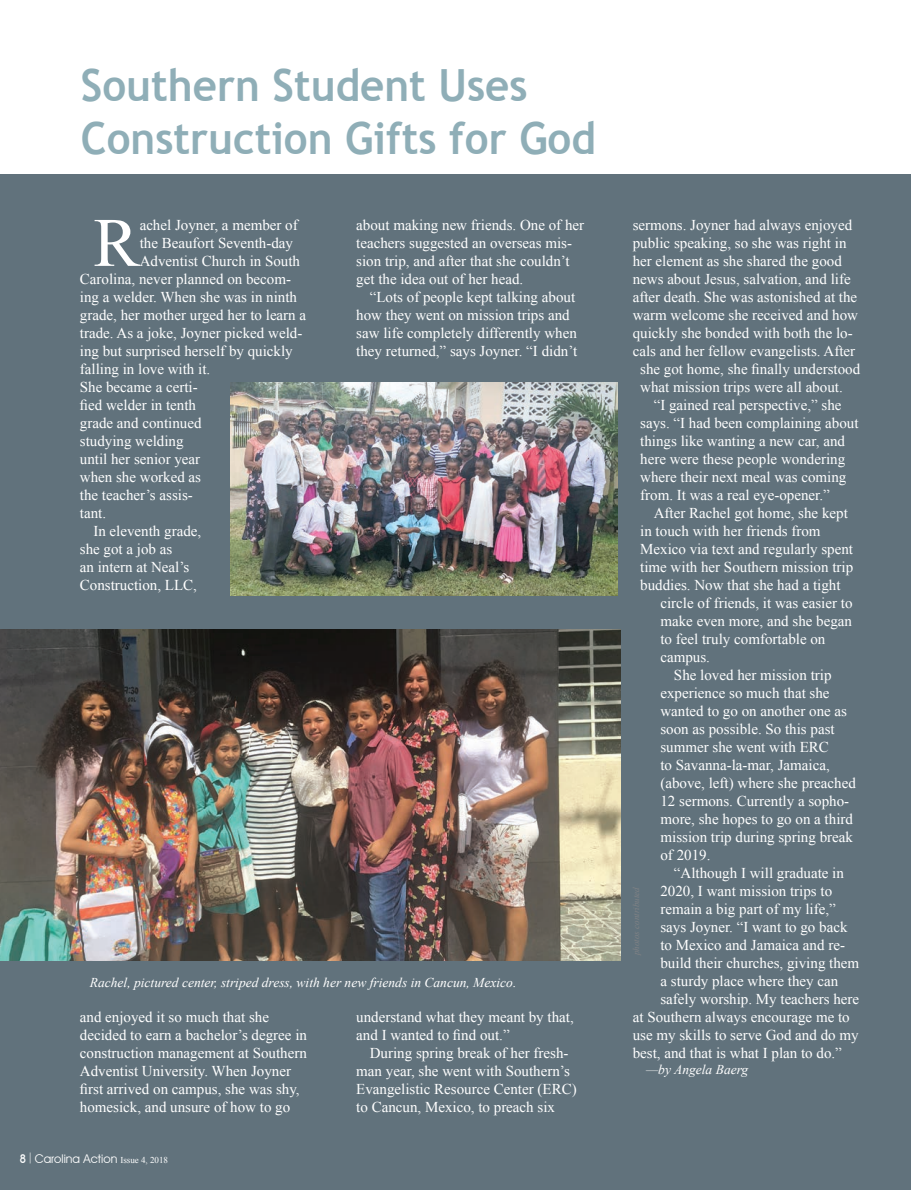
<style>
.page{position:relative;width:911px;height:1190px;background:#fff}
.page>*{position:absolute;margin:0;border:0;box-sizing:border-box;transform-origin:0 0}
.t1{font:69.3px "Times New Roman";color:#fff}
.t2{font:700 44.4px/53.2px "Trebuchet MS";color:#8faeb7;scale:.95 1}
.t3{font:15px/18px "Times New Roman";color:#fff}
.t4{font:italic 13.5px "Times New Roman";color:#fff}
.t5{font:12px "Avant Garde IT Cby BT";color:#fff}
.t6{font:italic 9px "Times New Roman";color:#808285}
.s1{font-weight:500}
.s2{font-family:"Times New Roman"}
.s3{font-family:"Times New Roman";font-size:9px}
</style>
<div class="page">
<div style="left:0;top:174px;width:911px;height:1015px;background:#61727c"></div>
<img style="left:231px;top:382px;width:386px;height:213px">
<img style="left:0;top:629px;width:620px;height:331px">
<h2 class="t2" style="left:81px;top:58px;width:543px">Southern Student Uses<br>Construction Gifts for God</h2>
<h1 class="t1" style="left:93px;top:196px;width:48px">R</h1>
<p class="t3" style="left:140px;top:216px;width:160px">achel Joyner, a member of</p>
<p class="t3" style="left:140px;top:234px;width:155px">the Beaufort Seventh-day</p>
<p class="t3" style="left:140px;top:252px;width:162px">Adventist Church in South</p>
<p class="t3" style="left:80px;top:270px;width:213px">Carolina, never planned on becom-</p>
<p class="t3" style="left:80px;top:288px;width:219px">ing a welder. When she was in ninth</p>
<p class="t3" style="left:80px;top:306px;width:228px">grade, her mother urged her to learn a</p>
<p class="t3" style="left:80px;top:324px;width:224px">trade. As a joke, Joyner picked weld-</p>
<p class="t3" style="left:80px;top:342px;width:214px">ing but surprised herself by quickly</p>
<p class="t3" style="left:80px;top:360px;width:132px">falling in love with it.</p>
<p class="t3" style="left:80px;top:378px;width:119px">She became a certi-</p>
<p class="t3" style="left:80px;top:396px;width:118px">fied welder in tenth</p>
<p class="t3" style="left:80px;top:414px;width:123px">grade and continued</p>
<p class="t3" style="left:80px;top:432px;width:105px">studying welding</p>
<p class="t3" style="left:80px;top:450px;width:122px">until her senior year</p>
<p class="t3" style="left:80px;top:468px;width:123px">when she worked as</p>
<p class="t3" style="left:80px;top:486px;width:115px">the teacher’s assis-</p>
<p class="t3" style="left:80px;top:504px;width:28px">tant.</p>
<p class="t3" style="left:93px;top:522px;width:109px">In eleventh grade,</p>
<p class="t3" style="left:80px;top:540px;width:94px">she got a job as</p>
<p class="t3" style="left:80px;top:558px;width:111px">an intern at Neal’s</p>
<p class="t3" style="left:80px;top:576px;width:119px">Construction, LLC,</p>
<p class="t3" style="left:356px;top:216px;width:229px">about making new friends. One of her teachers suggested an overseas mis&shy;sion trip, and after that she couldn’t get the idea out of her head.</p>
<p class="t3" style="left:356px;top:288px;width:222px;text-indent:14px">“Lots of people kept talking about how they went on mission trips and saw life completely differently when they returned,” says Joyner. “I didn’t</p>
<p class="t4" style="left:90px;top:973px;width:428px">Rachel, pictured center, striped dress, with her new friends in Cancun, Mexico.</p>
<p class="t3" style="left:80px;top:1008px;width:229px">and enjoyed it so much that she decided to earn a bachelor’s degree in construction management at Southern Adventist University. When Joyner first arrived on campus, she was shy, homesick, and unsure of how to go</p>
<p class="t5" style="left:19px;top:1151px;width:150px"><span class="s1">8</span> <span class="s2">|</span> Carolina Action <span class="s3">Issue 4, 2018</span></p>
<p class="t3" style="left:356px;top:1008px;width:219px">understand what they meant by that, and I wanted to find out.”</p>
<p class="t3" style="left:356px;top:1044px;width:222px;text-indent:14px">During spring break of her fresh&shy;man year, she went with Southern’s Evangelistic Resource Center (ERC) to Cancun, Mexico, to preach six</p>
<p class="t3" style="left:633px;top:216px;width:221px">sermons. Joyner had always enjoyed</p>
<p class="t3" style="left:633px;top:234px;width:215px">public speaking, so she was right in</p>
<p class="t3" style="left:633px;top:252px;width:211px">her element as she shared the good</p>
<p class="t3" style="left:633px;top:270px;width:219px">news about Jesus, salvation, and life</p>
<p class="t3" style="left:633px;top:288px;width:226px">after death. She was astonished at the</p>
<p class="t3" style="left:633px;top:306px;width:227px">warm welcome she received and how</p>
<p class="t3" style="left:633px;top:324px;width:221px">quickly she bonded with both the lo-</p>
<p class="t3" style="left:633px;top:342px;width:224px">cals and her fellow evangelists. After</p>
<p class="t3" style="left:640px;top:360px;width:221px">she got home, she finally understood</p>
<p class="t3" style="left:640px;top:378px;width:204px">what mission trips were all about.</p>
<p class="t3" style="left:654px;top:396px;width:189px">“I gained real perspective,” she</p>
<p class="t3" style="left:640px;top:414px;width:220px">says. “I had been complaining about</p>
<p class="t3" style="left:640px;top:432px;width:206px">things like wanting a new car, and</p>
<p class="t3" style="left:640px;top:450px;width:206px">here were these people wondering</p>
<p class="t3" style="left:640px;top:468px;width:208px">where their next meal was coming</p>
<p class="t3" style="left:640px;top:486px;width:191px">from. It was a real eye-opener.”</p>
<p class="t3" style="left:654px;top:504px;width:196px">After Rachel got home, she kept</p>
<p class="t3" style="left:640px;top:522px;width:182px">in touch with her friends from</p>
<p class="t3" style="left:640px;top:540px;width:214px">Mexico via text and regularly spent</p>
<p class="t3" style="left:640px;top:558px;width:214px">time with her Southern mission trip</p>
<p class="t3" style="left:640px;top:576px;width:202px">buddies. Now that she had a tight</p>
<p class="t3" style="left:660px;top:594px;width:194px">circle of friends, it was easier to</p>
<p class="t3" style="left:660px;top:612px;width:193px">make even more, and she began</p>
<p class="t3" style="left:660px;top:630px;width:166px">to feel truly comfortable on</p>
<p class="t3" style="left:660px;top:648px;width:51px">campus.</p>
<p class="t3" style="left:674px;top:666px;width:159px">She loved her mission trip</p>
<p class="t3" style="left:660px;top:684px;width:171px">experience so much that she</p>
<p class="t3" style="left:660px;top:702px;width:188px">wanted to go on another one as</p>
<p class="t3" style="left:660px;top:720px;width:176px">soon as possible. So this past</p>
<p class="t3" style="left:660px;top:738px;width:170px">summer she went with ERC</p>
<p class="t3" style="left:660px;top:756px;width:171px">to Savanna-la-mar, Jamaica,</p>
<p class="t3" style="left:660px;top:774px;width:197px">(above, left) where she preached</p>
<p class="t3" style="left:660px;top:792px;width:190px">12 sermons. Currently a sopho-</p>
<p class="t3" style="left:660px;top:810px;width:194px">more, she hopes to go on a third</p>
<p class="t3" style="left:660px;top:828px;width:194px">mission trip during spring break</p>
<p class="t3" style="left:660px;top:846px;width:51px">of 2019.</p>
<p class="t3" style="left:674px;top:864px;width:171px">“Although I will graduate in</p>
<p class="t3" style="left:660px;top:882px;width:173px">2020, I want mission trips to</p>
<p class="t3" style="left:660px;top:900px;width:177px">remain a big part of my life,”</p>
<p class="t3" style="left:660px;top:918px;width:189px">says Joyner. “I want to go back</p>
<p class="t3" style="left:660px;top:936px;width:186px">to Mexico and Jamaica and re-</p>
<p class="t3" style="left:660px;top:954px;width:200px">build their churches, giving them</p>
<p class="t3" style="left:660px;top:972px;width:179px">a sturdy place where they can</p>
<p class="t3" style="left:660px;top:990px;width:200px">safely worship. My teachers here</p>
<p class="t3" style="left:633px;top:1008px;width:219px">at Southern always encourage me to</p>
<p class="t3" style="left:633px;top:1026px;width:227px">use my skills to serve God and do my</p>
<p class="t3" style="left:633px;top:1044px;width:211px">best, and that is what I plan to do.”</p>
<p class="t4" style="left:646px;top:1060px;width:103px">—by Angela Baerg</p>
<p class="t6" style="left:630px;top:955px;width:70px;rotate:-90deg">photos contributed</p>
</div>
